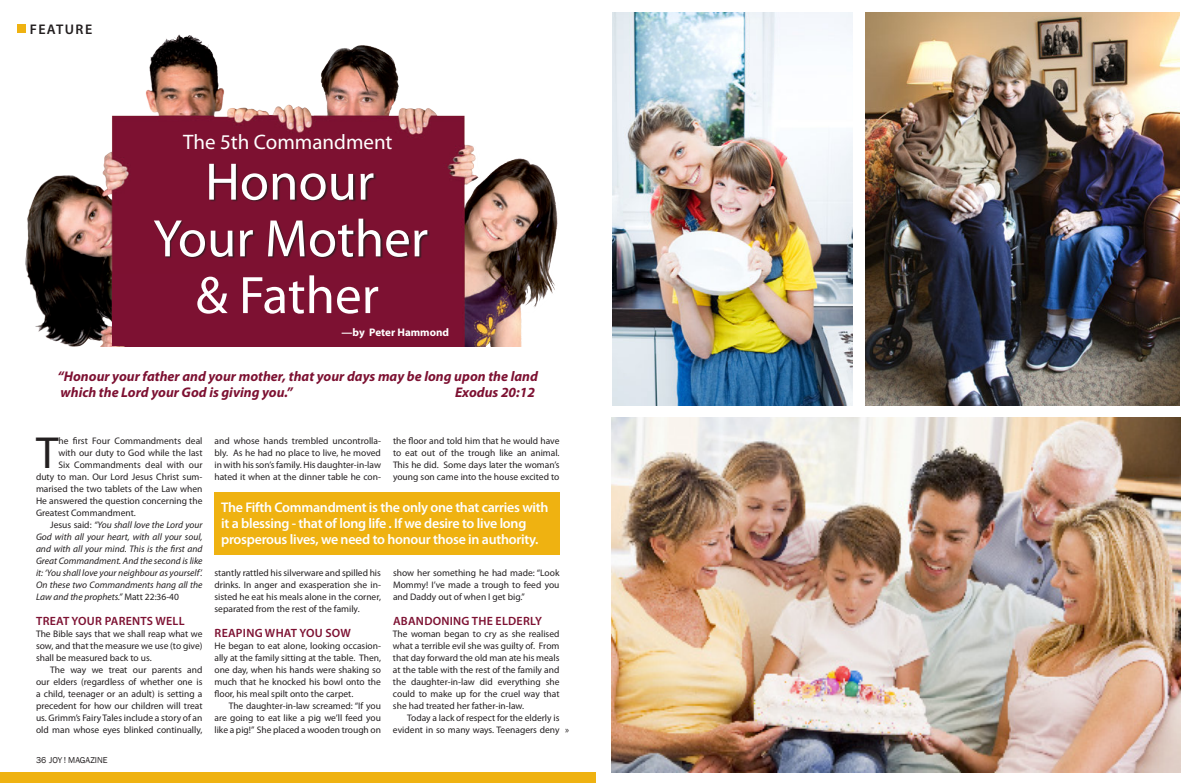
<style>
.page{position:relative;width:1191px;height:783px;background:#fff}
.page>*{position:absolute;margin:0;border:0;box-sizing:border-box;transform-origin:0 0}
.Subtitle{font:53.1px "Myriad Pro";color:#fff}
.t1{font:45.1px "Myriad Pro";color:#231f20}
.Subtitle-2{font:21px "Myriad Pro";color:#fff}
.Body_copy{font:600 14px/16px "Myriad Pro";letter-spacing:-.02em;color:#fff}
.t2{font:italic 700 14px "Myriad Pro";color:#7d1132}
.t3{font:600 14px "Myriad Pro";letter-spacing:.1em;color:#231f20}
.Heading_4{font:600 12px "Myriad Pro";letter-spacing:.02em;color:#7d1132}
.t4{font:700 11px "Myriad Pro";color:#fff}
.t5{font:9.5px/12px "Myriad Pro";color:#231f20;text-align:justify}
.t6{font:italic 9.5px/12px "Myriad Pro";color:#231f20;text-align:justify}
.t7{font:8.8px "Franklin Gothic";color:#231f20}
.s1{font-style:normal}
</style>
<div class="page">
<div style="left:0;top:771px;width:595px;height:11px;background:#efb211"></div>
<img style="left:865px;top:12px;width:314px;height:393px">
<img style="left:612px;top:13px;width:240px;height:392px">
<img style="left:17px;top:24px;width:541px;height:322px">
<div style="left:210px;top:164px;width:166px;height:38px;background:#231f20;opacity:.75"></div>
<div style="left:154px;top:219px;width:276px;height:40px;background:#231f20;opacity:.75"></div>
<div style="left:112px;top:274px;width:350px;height:72px;background:#7d1132"></div>
<div style="left:214px;top:492px;width:345px;height:63px;background:#efb211"></div>
<img style="left:611px;top:417px;width:569px;height:355px">
<p class="t3" style="left:30px;top:21px;width:64px">FEATURE</p>
<p class="Subtitle-2" style="left:183px;top:128px;width:211px">The 5th Commandment</p>
<p class="Subtitle" style="left:205px;top:149px;width:171px">Honour</p>
<p class="Subtitle" style="left:153px;top:206px;width:276px">Your Mother</p>
<p class="Subtitle" style="left:196px;top:262px;width:185px">&amp; Father</p>
<p class="t4" style="left:342px;top:325px;width:109px">—by Peter Hammond</p>
<p class="t2" style="left:58px;top:367px;width:482px">“Honour your father and your mother, that your days may be long upon the land</p>
<p class="t2" style="left:61px;top:383px;width:234px">which the Lord your God is giving you.”</p>
<p class="t2" style="left:455px;top:383px;width:81px">Exodus 20:12</p>
<p class="t1" style="left:36px;top:425px;width:24px">T</p>
<p class="t5" style="left:58px;top:435px;width:146px">he first Four Commandments deal</p>
<p class="t5" style="left:58px;top:447px;width:146px">with our duty to God while the last</p>
<p class="t5" style="left:58px;top:459px;width:146px">Six Commandments deal with our</p>
<p class="t5" style="left:36px;top:471px;width:168px">duty to man. Our Lord Jesus Christ sum-</p>
<p class="t5" style="left:36px;top:483px;width:168px">marised the two tablets of the Law when</p>
<p class="t5" style="left:36px;top:495px;width:168px">He answered the question concerning the</p>
<p class="t5" style="left:36px;top:507px;width:101px">Greatest Commandment.</p>
<p class="t6" style="left:36px;top:519px;width:168px;text-indent:14px"><span class="s1">Jesus said:</span> “You shall love the Lord your God with all your heart, with all your soul, and with all your mind. This is the first and Great Commandment. And the second is like it: ‘You shall love your neighbour as yourself’.<br>On these two Commandments hang all the Law and the prophets.” <span class="s1">Matt 22:36-40</span></p>
<p class="Heading_4" style="left:36px;top:612px;width:150px">TREAT YOUR PARENTS WELL</p>
<p class="t5" style="left:36px;top:627px;width:168px">The Bible says that we shall reap what we sow, and that the measure we use (to give) shall be measured back to us.</p>
<p class="t5" style="left:36px;top:663px;width:168px;text-indent:14px">The way we treat our parents and our elders (regardless of whether one is a child, teenager or an adult) is setting a precedent for how our children will treat us. Grimm’s Fairy Tales include a story of an old man whose eyes blinked continually,</p>
<p class="t7" style="left:36px;top:754px;width:73px">36 JOY ! MAGAZINE</p>
<p class="t5" style="left:214px;top:435px;width:168px">and whose hands trembled uncontrolla&shy;bly. As he had no place to live, he moved in with his son’s family. His daughter-in-law hated it when at the dinner table he con-</p>
<p class="t5" style="left:393px;top:435px;width:168px">the floor and told him that he would have to eat out of the trough like an animal.<br>This he did. Some days later the woman’s young son came into the house excited to</p>
<p class="Body_copy" style="left:221px;top:498px;width:329px">The Fifth Commandment is the only one that carries with it a blessing - that of long life . If we desire to live long prosperous lives, we need to honour those in authority.</p>
<p class="t5" style="left:214px;top:567px;width:168px">stantly rattled his silverware and spilled his drinks. In anger and exasperation she in&shy;sisted he eat his meals alone in the corner, separated from the rest of the family.</p>
<p class="Heading_4" style="left:215px;top:624px;width:138px">REAPING WHAT YOU SOW</p>
<p class="t5" style="left:214px;top:639px;width:168px">He began to eat alone, looking occasion&shy;ally at the family sitting at the table. Then, one day, when his hands were shaking so much that he knocked his bowl onto the floor, his meal spilt onto the carpet.</p>
<p class="t5" style="left:214px;top:699px;width:168px;text-indent:14px">The daughter-in-law screamed: “If you are going to eat like a pig we’ll feed you like a pig!” She placed a wooden trough on</p>
<p class="t5" style="left:393px;top:567px;width:168px">show her something he had made: “Look Mommy! I’ve made a trough to feed you and Daddy out of when I get big.”</p>
<p class="Heading_4" style="left:393px;top:612px;width:150px">ABANDONING THE ELDERLY</p>
<p class="t5" style="left:393px;top:627px;width:168px">The woman began to cry as she realised what a terrible evil she was guilty of. From that day forward the old man ate his meals at the table with the rest of the family and the daughter-in-law did everything she could to make up for the cruel way that she had treated her father-in-law.</p>
<p class="t5" style="left:393px;top:711px;width:168px;text-align:right">Today a lack of respect for the elderly is evident in so many ways. Teenagers deny</p>
<p class="t5" style="left:565px;top:723px;width:5px">»</p>
</div>
